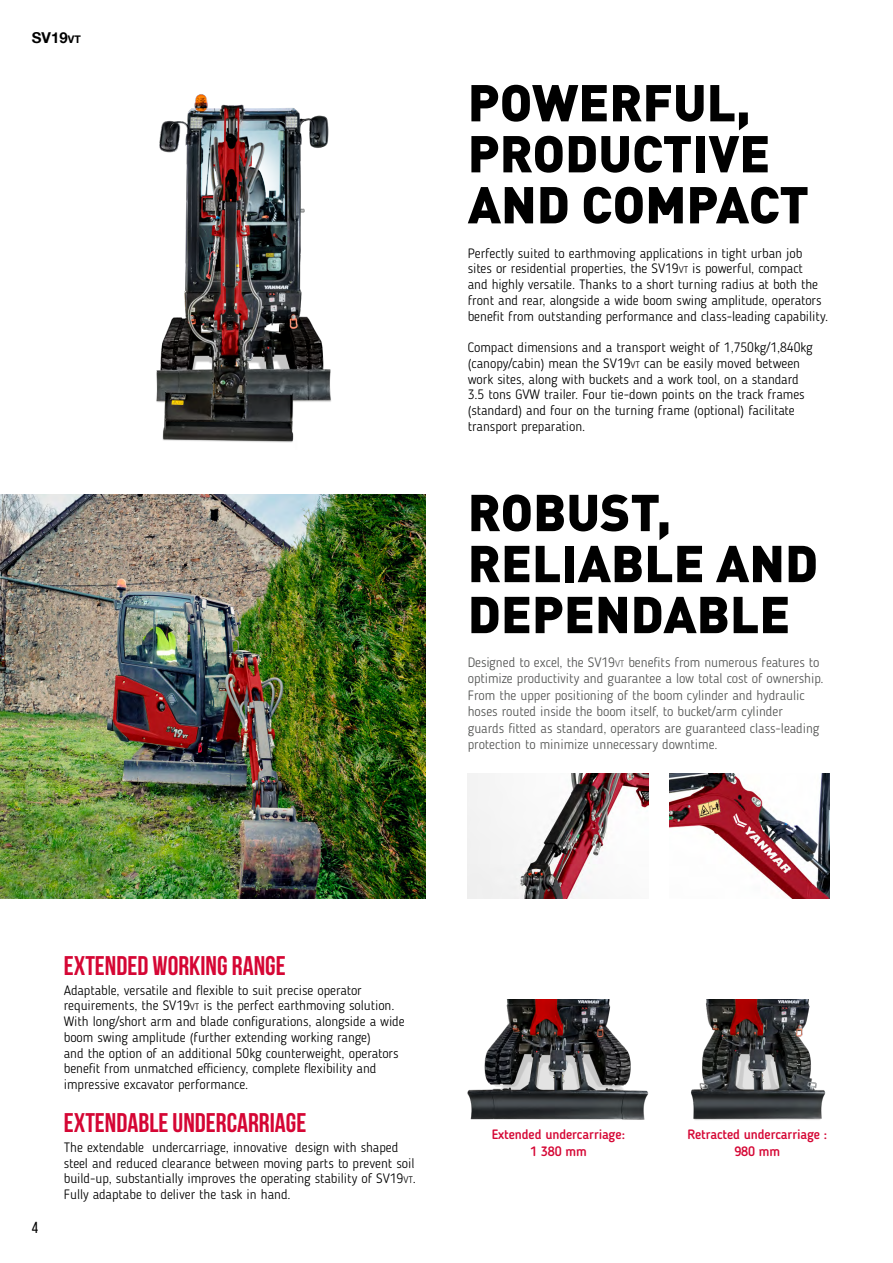
<style>
.page{position:relative;width:893px;height:1263px;background:#fff}
.page>*{position:absolute;margin:0;border:0;box-sizing:border-box;transform-origin:0 0}
.t1{font:900 51px/51px "DIN Pro";color:#000}
.t2{font:700 27px "Bebas Neue";color:#d50634}
.t3{font:15.9px "Bebas Neue";color:#000}
.t4{font:700 15px "Helvetica Neue LT Com";color:#000}
.t5{font:300 13.5px/15.8px "Blogger Sans";color:#000}
.t6{font:300 13.5px/16.5px "Blogger Sans";color:#535453}
.t7{font:500 13.5px/16.5px "Blogger Sans";letter-spacing:-.01em;color:#d50634;text-align:center}
.s1{font-size:10.5px}
.s2{font-size:9.45px}
</style>
<div class="page">
<img style="left:467px;top:999px;width:182px;height:121px">
<img style="left:468px;top:774px;width:180px;height:124px">
<img style="left:670px;top:774px;width:159px;height:124px">
<img style="left:0;top:495px;width:425px;height:403px">
<img style="left:156px;top:94px;width:175px;height:349px">
<img style="left:691px;top:999px;width:135px;height:121px">
<p class="t4" style="left:32px;top:28px;width:50px">SV19<span class="s1">vt</span></p>
<h1 class="t1" style="left:468px;top:71px;width:343px">POWERFUL,<br>PRODUCTIVE<br>AND COMPACT</h1>
<p class="t5" style="left:468px;top:245px;width:362px">Perfectly suited to earthmoving applications in tight urban job sites or residential properties, the SV19<span class="s2">VT</span> is powerful, compact<br>and highly versatile. Thanks to a short turning radius at both the front and rear, alongside a wide boom swing amplitude, operators benefit from outstanding performance and class-leading capability.</p>
<p class="t5" style="left:468px;top:340px;width:347px">Compact dimensions and a transport weight of 1,750kg/1,840kg (canopy/cabin) mean the SV19<span class="s2">VT</span> can be easily moved between work sites, along with buckets and a work tool, on a standard 3.5 tons GVW trailer. Four tie-down points on the track frames (standard) and four on the turning frame (optional) facilitate transport preparation.</p>
<h1 class="t1" style="left:468px;top:480px;width:352px">ROBUST,<br>RELIABLE AND<br>DEPENDABLE</h1>
<p class="t6" style="left:468px;top:654px;width:357px">Designed to excel, the SV19<span class="s2">VT</span> benefits from numerous features to optimize productivity and guarantee a low total cost of ownership.<br>From the upper positioning of the boom cylinder and hydraulic hoses routed inside the boom itself, to bucket/arm cylinder<br>guards fitted as standard, operators are guaranteed class-leading protection to minimize unnecessary downtime.</p>
<p class="t3" style="left:32px;top:1219px;width:8px">4</p>
<h2 class="t2" style="left:64px;top:950px;width:223px">EXTENDED WORKING RANGE</h2>
<p class="t5" style="left:64px;top:982px;width:342px">Adaptable, versatile and flexible to suit precise operator requirements, the SV19<span class="s2">VT</span> is the perfect earthmoving solution.<br>With long/short arm and blade configurations, alongside a wide boom swing amplitude (further extending working range)<br>and the option of an additional 50kg counterweight, operators benefit from unmatched efficiency, complete flexibility and impressive excavator performance.</p>
<h2 class="t2" style="left:64px;top:1108px;width:244px">EXTENDABLE UNDERCARRIAGE</h2>
<p class="t5" style="left:64px;top:1139px;width:354px">The extendable undercarriage, innovative design with shaped steel and reduced clearance between moving parts to prevent soil build-up, substantially improves the operating stability of SV19<span class="s2">VT</span>.<br>Fully adaptabe to deliver the task in hand.</p>
<p class="t7" style="left:492px;top:1126px;width:135px">Extended undercarriage:<br>1 380 mm</p>
<p class="t7" style="left:688px;top:1126px;width:141px">Retracted undercarriage :<br>980 mm</p>
</div>
